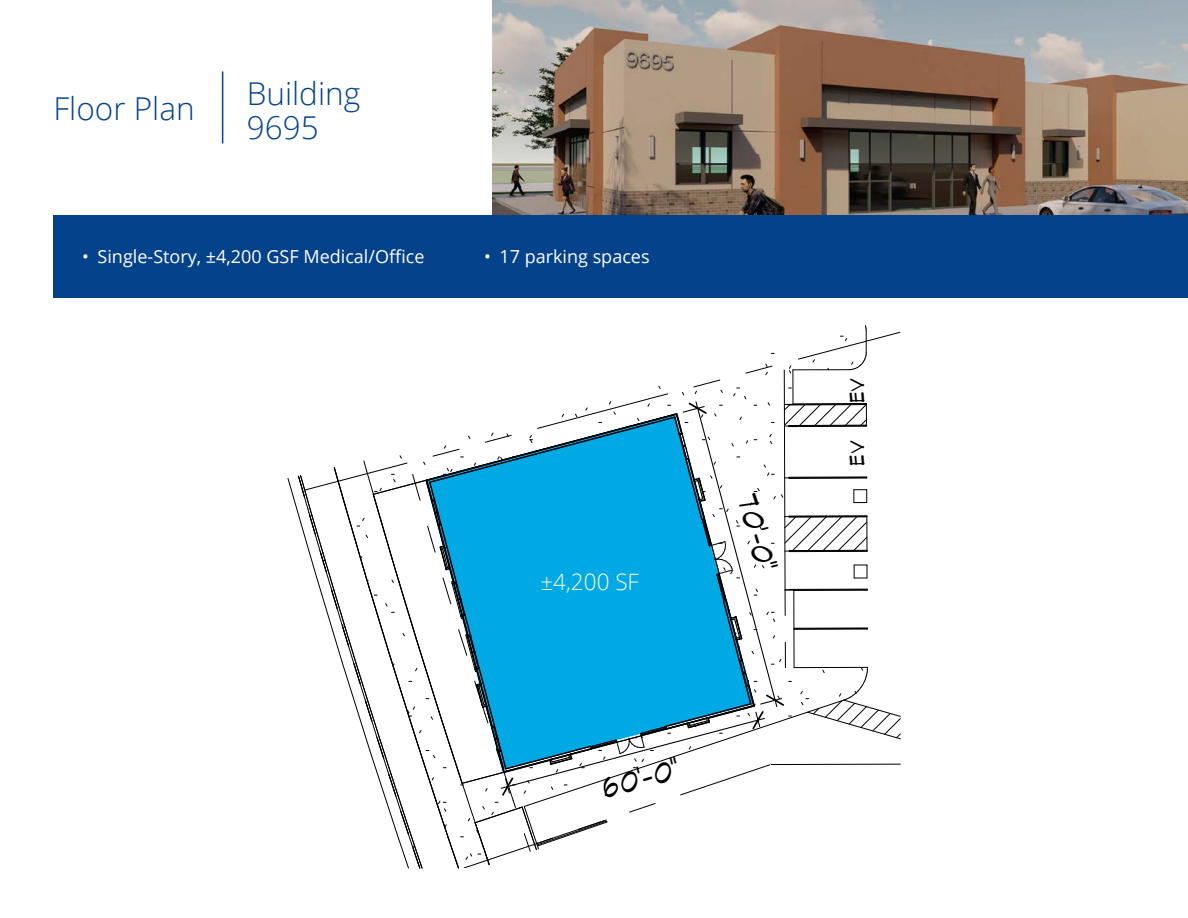
<style>
.page{position:relative;width:1188px;height:918px;background:#fff}
.page>*{position:absolute;margin:0;border:0;box-sizing:border-box;transform-origin:0 0}
.t1{font:300 31.5px/34.5px "Open Sans";color:#05428c}
.t2{font:28.65px "Mr Hand 2";color:#000;scale:.8 1}
.t3{font:300 22.5px "Open Sans";color:#fff}
.t4{font:19.65px "Mr Hand 2";color:#000;scale:.8 1}
.t5{font:18px "Open Sans";color:#fff}
</style>
<div class="page">
<img style="left:492px;top:0;width:696px;height:215px">
<div style="left:53px;top:215px;width:1135px;height:82px;background:#05428c"></div>
<hr style="left:222px;top:71px;width:1px;height:73px;background:#05428c">
<svg style="left:287px;top:326px;width:613px;height:542px"></svg>
<svg style="left:426px;top:414px;width:328px;height:356px;fill:#00a8e4"></svg>
<p class="t1" style="left:53px;top:90px;width:143px">Floor Plan</p>
<p class="t1" style="left:247px;top:75px;width:115px">Building<br>9695</p>
<p class="t5" style="left:82px;top:244px;width:344px">• Single-Story, ±4,200 GSF Medical/Office</p>
<p class="t5" style="left:484px;top:244px;width:167px">• 17 parking spaces</p>
<p class="t3" style="left:540px;top:566px;width:100px">±4,200 SF</p>
<p class="t2" style="left:762px;top:487px;width:102px;rotate:75deg">70'-0"</p>
<p class="t2" style="left:597px;top:773px;width:102px;rotate:-15deg">60'-0"</p>
<p class="t4" style="left:845px;top:403px;width:34px;rotate:-90deg">EV</p>
<p class="t4" style="left:845px;top:466px;width:34px;rotate:-90deg">EV</p>
</div>
